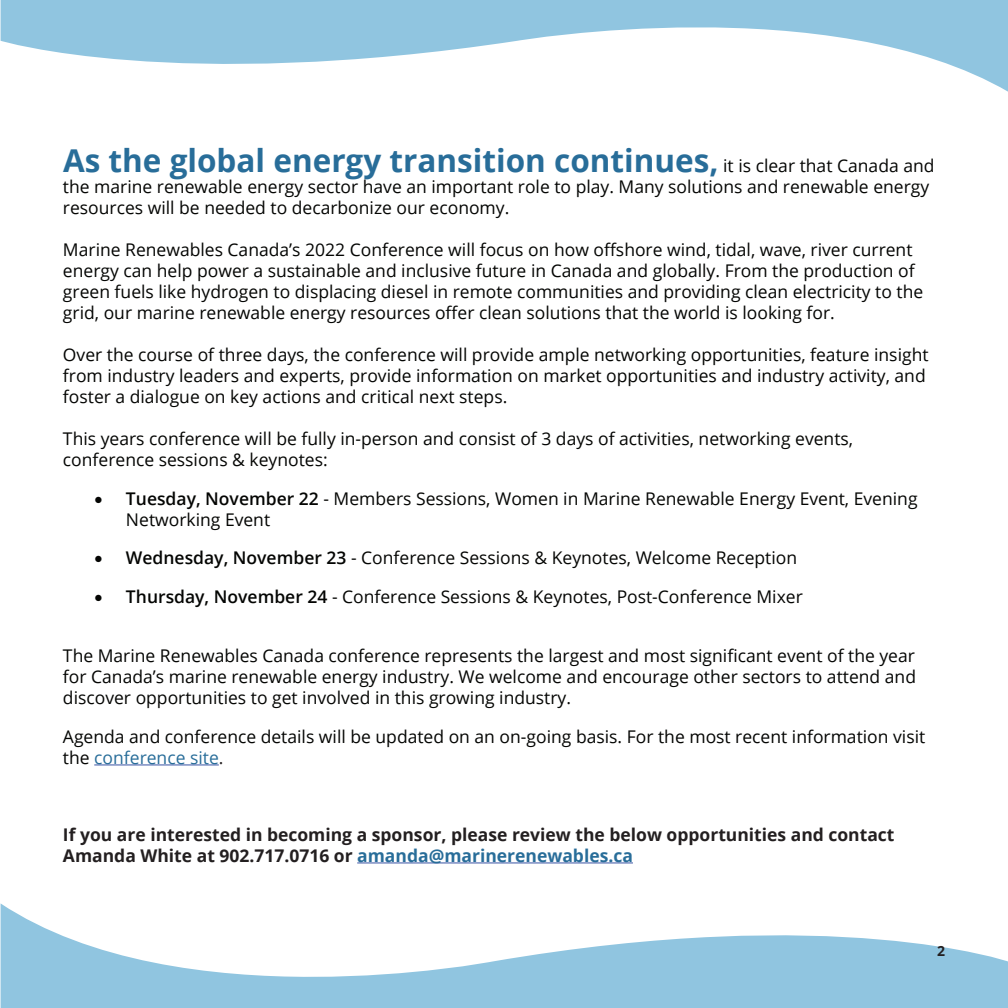
<style>
.page{position:relative;width:1008px;height:1008px;background:#fff}
.page>*{position:absolute;margin:0;border:0;box-sizing:border-box;transform-origin:0 0}
.t1{font:700 31.5px "Open Sans";color:#286d99}
.t2{font:17.5px/21px "Open Sans";color:#040503}
.t3{font:700 17.5px/21px "Open Sans";color:#231f20}
.t4{font:700 14px "Open Sans";color:#231f20}
.s1{font-weight:400;font-size:17.5px;color:#040503}
.s2{font-weight:600}
.s3{color:#286d99}
.s4{color:#231f20}
</style>
<div class="page">
<svg style="left:1px;top:0;width:1007px;height:92px;fill:#90c5e0"></svg>
<svg style="left:1px;top:904px;width:1007px;height:104px;fill:#90c5e0"></svg>
<hr style="left:94px;top:765px;width:125px;height:1px;background:#3853a3">
<hr style="left:357px;top:863px;width:276px;height:1px;background:#3853a3">
<h1 class="t1" style="left:63px;top:138px;width:873px">As the global energy transition continues, <span class="s1">it is clear that Canada and</span></h1>
<p class="t2" style="left:63px;top:176px;width:868px">the marine renewable energy sector have an important role to play. Many solutions and renewable energy resources will be needed to decarbonize our economy.</p>
<p class="t2" style="left:63px;top:239px;width:862px">Marine Renewables Canada’s 2022 Conference will focus on how offshore wind, tidal, wave, river current energy can help power a sustainable and inclusive future in Canada and globally. From the production of green fuels like hydrogen to displacing diesel in remote communities and providing clean electricity to the grid, our marine renewable energy resources offer clean solutions that the world is looking for.</p>
<p class="t2" style="left:63px;top:344px;width:867px">Over the course of three days, the conference will provide ample networking opportunities, feature insight from industry leaders and experts, provide information on market opportunities and industry activity, and foster a dialogue on key actions and critical next steps.</p>
<p class="t2" style="left:63px;top:428px;width:792px">This years conference will be fully in-person and consist of 3 days of activities, networking events, conference sessions &amp; keynotes:</p>
<p class="t2" style="left:126px;top:487px;width:793px;text-indent:-32px">• <span class="s2">Tuesday, November 22</span> - Members Sessions, Women in Marine Renewable Energy Event, Evening<br>Networking Event</p>
<p class="t2" style="left:94px;top:547px;width:704px">• <span class="s2">Wednesday, November 23</span> - Conference Sessions &amp; Keynotes, Welcome Reception</p>
<p class="t2" style="left:94px;top:585px;width:710px">• <span class="s2">Thursday, November 24</span> - Conference Sessions &amp; Keynotes, Post-Conference Mixer</p>
<p class="t2" style="left:63px;top:645px;width:855px;text-align:justify">The Marine Renewables Canada conference represents the largest and most significant event of the year for Canada’s marine renewable energy industry. We welcome and encourage other sectors to attend and discover opportunities to get involved in this growing industry.</p>
<p class="t2" style="left:63px;top:725px;width:864px">Agenda and conference details will be updated on an on-going basis. For the most recent information visit the <span class="s3">conference site</span><span class="s4">.</span></p>
<p class="t3" style="left:63px;top:823px;width:833px">If you are interested in becoming a sponsor, please review the below opportunities and contact<br>Amanda White at 902.717.0716 or <span class="s3">amanda@marinerenewables.ca</span></p>
<p class="t4" style="left:937px;top:941px;width:9px">2</p>
</div>
